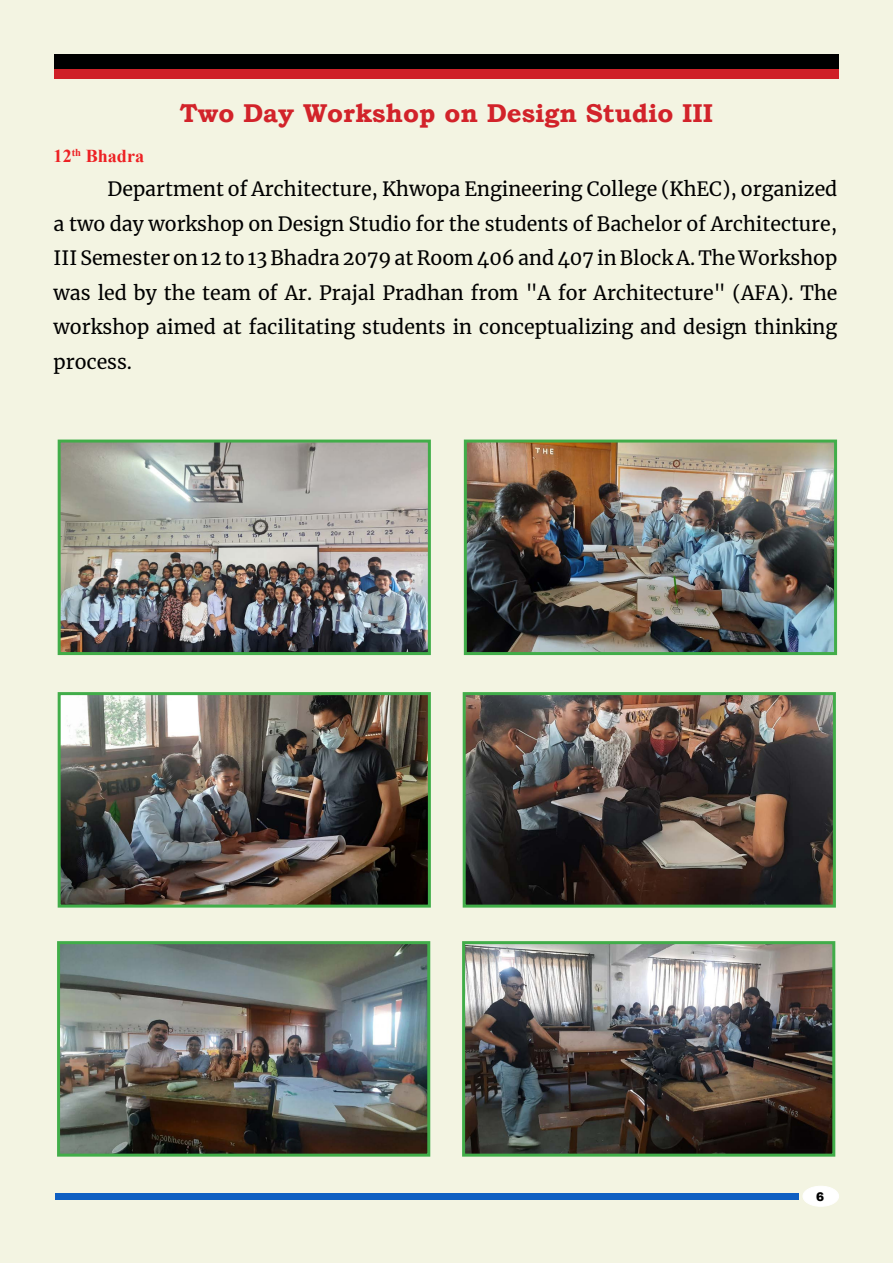
<style>
.page{position:relative;width:893px;height:1263px;background:#f3f4e2}
.page>*{position:absolute;margin:0;border:0;box-sizing:border-box;transform-origin:0 0}
.t1{font:700 25.8px "Bookman Old Style";color:#d2232a}
.t2{font:19.5px/34.5px "Merriweather";color:#000;text-align:justify}
.t3{font:700 18.15px "Times New Roman";color:#ed2124}
.t4{font:900 12px "Arial";color:#000}
</style>
<div class="page">
<div style="left:54px;top:54px;width:785px;height:15px;background:#000"></div>
<div style="left:54px;top:69px;width:785px;height:9px;background:#cf2027"></div>
<div style="left:803px;top:1186px;width:36px;height:20px;background:#fff;border-radius:50%"></div>
<div style="left:803px;top:1186px;width:36px;height:20px;border:1px solid #fff;border-radius:50%"></div>
<div style="left:56px;top:1193px;width:743px;height:6px;background:#0e5fc2"></div>
<img style="left:62px;top:444px;width:365px;height:207px">
<div style="left:58px;top:440px;width:373px;height:215px;border:3px solid #41ad49"></div>
<img style="left:468px;top:444px;width:365px;height:207px">
<div style="left:464px;top:440px;width:373px;height:215px;border:3px solid #41ad49"></div>
<img style="left:62px;top:696px;width:365px;height:208px">
<div style="left:58px;top:692px;width:373px;height:216px;border:3px solid #41ad49"></div>
<img style="left:467px;top:696px;width:365px;height:208px">
<div style="left:463px;top:692px;width:373px;height:216px;border:3px solid #41ad49"></div>
<img style="left:61px;top:945px;width:365px;height:208px">
<div style="left:57px;top:941px;width:373px;height:216px;border:3px solid #41ad49"></div>
<img style="left:466px;top:945px;width:365px;height:208px">
<div style="left:462px;top:941px;width:373px;height:216px;border:3px solid #41ad49"></div>
<h1 class="t1" style="left:180px;top:94px;width:535px">Two Day Workshop on Design Studio III</h1>
<p class="t3" style="left:54px;top:143px;width:92px">12<sup>th</sup> Bhadra</p>
<p class="t2" style="left:54px;top:171px;width:785px;text-indent:54px">Department of Architecture, Khwopa Engineering College (KhEC), organized a two day workshop on Design Studio for the students of Bachelor of Architecture, III Semester on 12 to 13 Bhadra 2079 at Room 406 and 407 in Block A. The Workshop was led by the team of Ar. Prajal Pradhan from "A for Architecture" (AFA). The workshop aimed at facilitating students in conceptualizing and design thinking process.</p>
<p class="t4" style="left:816px;top:1187px;width:10px">6</p>
</div>
